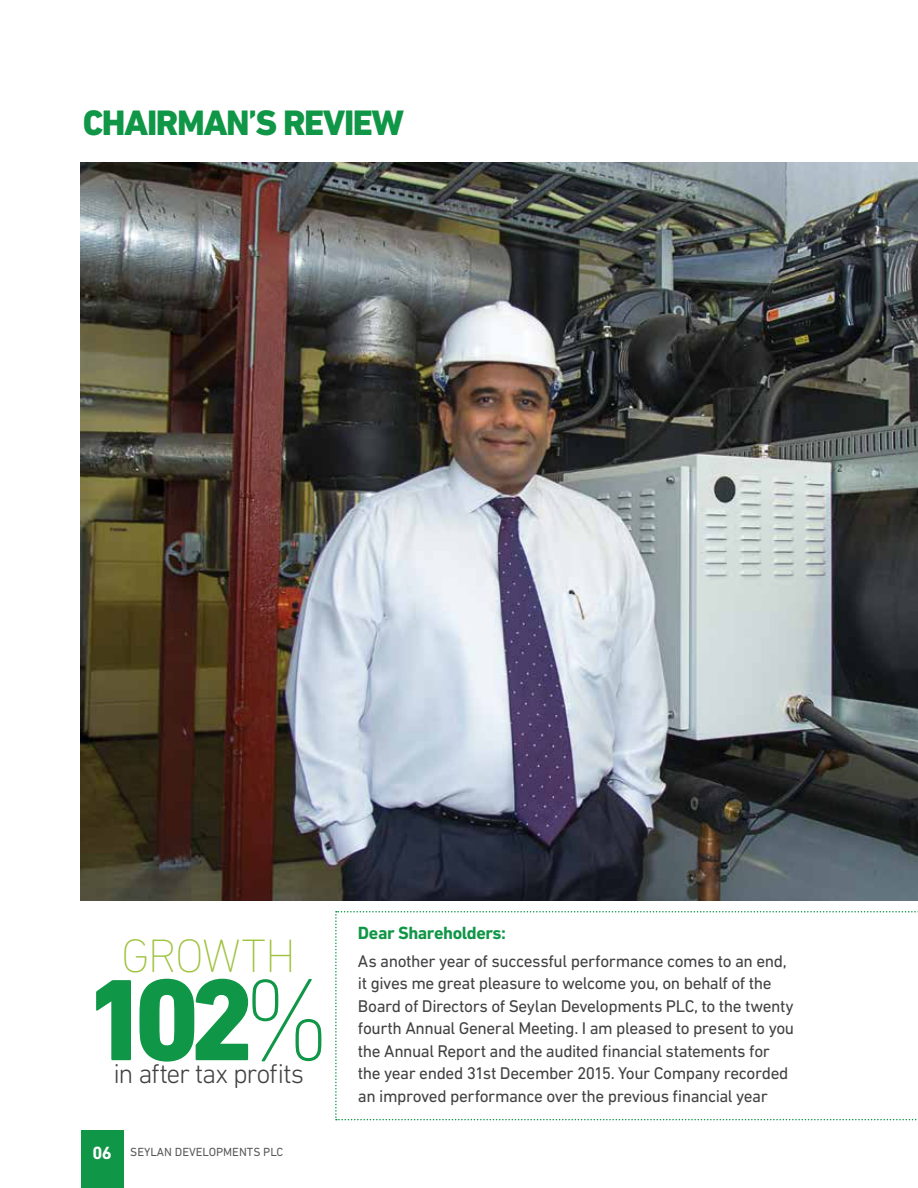
<style>
.page{position:relative;width:918px;height:1188px;background:#fff}
.page>*{position:absolute;margin:0;border:0;box-sizing:border-box;transform-origin:0 0}
.t1{font:800 117.75px "DIN Next LT Pro";color:#109647}
.t2{font:200 47.7px "DIN Next LT Pro";letter-spacing:-.035em;color:#9fc23e}
.t3{font:800 36px "DIN Next LT Pro";letter-spacing:-.04em;color:#109647}
.t4{font:300 27.6px "DIN Next LT Pro";letter-spacing:-.045em;color:#414042}
.t5{font:700 18px "DIN Next LT Pro";letter-spacing:-.025em;color:#109647}
.t6{font:17.25px/22.5px "DIN Next LT Pro";letter-spacing:-.025em;color:#414042}
.t7{font:12px "DIN Next LT Pro";color:#58595b}
.s1{font-weight:200}
.s2{font-weight:700;font-size:18px;color:#fff}
</style>
<div class="page">
<img style="left:81px;top:162px;width:837px;height:739px">
<svg style="left:335px;top:911px;width:583px;height:209px"></svg>
<div style="left:81px;top:1131px;width:42px;height:57px;background:#109647"></div>
<h3 class="t3" style="left:83px;top:101px;width:323px">CHAIRMAN’S REVIEW</h3>
<h2 class="t2" style="left:121px;top:928px;width:176px">GROWTH</h2>
<h1 class="t1" style="left:83px;top:951px;width:251px">102<span class="s1">%</span></h1>
<h3 class="t4" style="left:113px;top:1057px;width:192px">in after tax profits</h3>
<p class="t7" style="left:92px;top:1145px;width:192px"><span class="s2">06</span> SEYLAN DEVELOPMENTS PLC</p>
<p class="t5" style="left:358px;top:923px;width:150px">Dear Shareholders:</p>
<p class="t6" style="left:358px;top:950px;width:438px">As another year of successful performance comes to an end, it gives me great pleasure to welcome you, on behalf of the Board of Directors of Seylan Developments PLC, to the twenty fourth Annual General Meeting. I am pleased to present to you the Annual Report and the audited financial statements for the year ended 31st December 2015. Your Company recorded an improved performance over the previous financial year</p>
</div>
